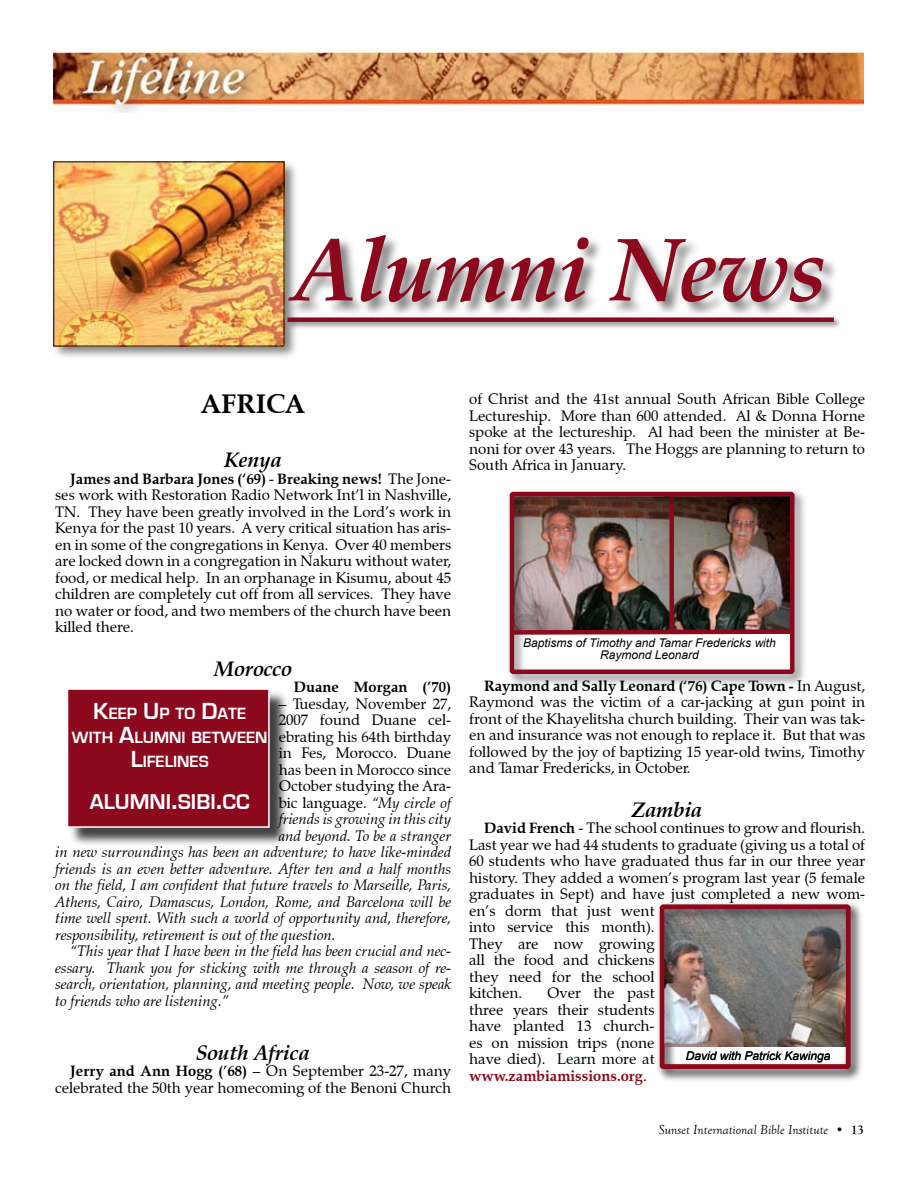
<style>
.page{position:relative;width:918px;height:1188px;background:#fff}
.page>*{position:absolute;margin:0;border:0;box-sizing:border-box;transform-origin:0 0}
.t1{font:italic 700 90px "Zapf Calligraphic 801 BT";color:#8c081d}
.t2{font:700 27px "Zapf Calligraphic 801 BT";color:#000}
.t3{font:700 22.05px "Eurostile";color:#fff}
.t4{font:italic 700 21px "Zapf Calligraphic 801 BT";color:#000}
.t5{font:700 16.8px/24px "Eurostile";color:#fff;text-align:center}
.t6{font:15px/16.5px "Zapf Calligraphic 801 BT";color:#000;text-align:justify}
.t7{font:italic 15px "Zapf Calligraphic 801 BT";color:#000}
.t8{font:700 15px "Zapf Calligraphic 801 BT";color:#000}
.t9{font:italic 13.5px "Goudy Old Style T";color:#000}
.t10{font:italic 12px/12px "Arial";color:#000;text-align:center}
.s1{font-weight:700}
.s2{font-style:italic}
.s3{font-size:24px}
.s4{font-size:31.5px}
.s5{font-weight:700;color:#8c081d}
.s6{font-weight:700;font-style:normal}
</style>
<div class="page">
<img style="left:54px;top:53px;width:810px;height:60px">
<div style="left:52px;top:160px;width:246px;height:201px;background:#000;opacity:.5"></div>
<img style="left:56px;top:164px;width:226px;height:180px">
<div style="left:287px;top:233px;width:553px;height:86px;background:#000;opacity:.5"></div>
<div style="left:285px;top:314px;width:557px;height:17px;background:#000;opacity:.5"></div>
<div style="left:287px;top:317px;width:547px;height:5px;background:#8c081d"></div>
<div style="left:655px;top:900px;width:210px;height:183px;background:#000;opacity:.6"></div>
<div style="left:660px;top:905px;width:190px;height:164px;border:4px solid #8c081d"></div>
<div style="left:68px;top:690px;width:222px;height:157px;background:#000;opacity:.75"></div>
<div style="left:68px;top:689px;width:201px;height:138px;background:#8c081d"></div>
<div style="left:67px;top:688px;width:203px;height:140px;border:2px solid #fff"></div>
<div style="left:505px;top:487px;width:303px;height:201px;background:#000;opacity:.6"></div>
<div style="left:510px;top:492px;width:285px;height:182px;border:4px solid #8c081d"></div>
<svg style="left:508px;top:627px;width:288px;height:10px"></svg>
<h1 class="t1" style="left:294px;top:214px;width:535px">Alumni News</h1>
<h2 class="t2" style="left:201px;top:387px;width:106px">AFRICA</h2>
<h3 class="t4" style="left:224px;top:447px;width:59px">Kenya</h3>
<p class="t6" style="left:55px;top:470px;width:398px;text-indent:15px"><span class="s1">James and Barbara Jones (‘69)</span> - <span class="s1">Breaking news!</span> The Jone&shy;ses work with Restoration Radio Network Int’l in Nashville, TN. They have been greatly involved in the Lord’s work in Kenya for the past 10 years. A very critical situation has aris&shy;en in some of the congregations in Kenya. Over 40 members are locked down in a congregation in Nakuru without water, food, or medical help. In an orphanage in Kisumu, about 45 children are completely cut off from all services. They have no water or food, and two members of the church have been killed there.</p>
<h3 class="t4" style="left:214px;top:656px;width:79px">Morocco</h3>
<p class="t8" style="left:294px;top:678px;width:159px">Duane Morgan (’70)</p>
<p class="t6" style="left:279px;top:695px;width:174px">– Tuesday, November 27,</p>
<p class="t6" style="left:279px;top:712px;width:174px">2007 found Duane cel-</p>
<p class="t6" style="left:279px;top:728px;width:174px">ebrating his 64th birthday</p>
<p class="t6" style="left:279px;top:745px;width:174px">in Fes, Morocco. Duane</p>
<p class="t6" style="left:279px;top:761px;width:174px">has been in Morocco since</p>
<p class="t6" style="left:279px;top:778px;width:174px">October studying the Ara-</p>
<p class="t6" style="left:279px;top:794px;width:174px">bic language. <span class="s2">“My circle of</span></p>
<p class="t7" style="left:279px;top:810px;width:174px">friends is growing in this city</p>
<p class="t7" style="left:279px;top:826px;width:174px">and beyond. To be a stranger</p>
<p class="t7" style="left:55px;top:843px;width:397px">in new surroundings has been an adventure; to have like-minded</p>
<p class="t7" style="left:55px;top:859px;width:397px">friends is an even better adventure. After ten and a half months</p>
<p class="t7" style="left:55px;top:876px;width:397px">on the field, I am confident that future travels to Marseille, Paris,</p>
<p class="t7" style="left:55px;top:892px;width:398px">Athens, Cairo, Damascus, London, Rome, and Barcelona will be</p>
<p class="t7" style="left:55px;top:909px;width:398px">time well spent. With such a world of opportunity and, therefore,</p>
<p class="t7" style="left:55px;top:925px;width:282px">responsibility, retirement is out of the question.</p>
<p class="t7" style="left:70px;top:942px;width:382px">“This year that I have been in the field has been crucial and nec-</p>
<p class="t7" style="left:55px;top:958px;width:397px">essary. Thank you for sticking with me through a season of re-</p>
<p class="t7" style="left:55px;top:975px;width:397px">search, orientation, planning, and meeting people. Now, we speak</p>
<p class="t7" style="left:55px;top:991px;width:174px">to friends who are listening.”</p>
<h3 class="t4" style="left:197px;top:1040px;width:115px">South Africa</h3>
<p class="t6" style="left:55px;top:1063px;width:397px;text-align:right"><span class="s1">Jerry and Ann Hogg (’68)</span> – On September 23-27, many celebrated the 50th year homecoming of the Benoni Church</p>
<p class="t5" style="left:72px;top:702px;width:197px"><span class="s3">K</span>EEP <span class="s3">U</span> P TO <span class="s3">D</span>ATE<br>WITH <span class="s3">A</span>LUMNI BETWEEN<br><span class="s3">L</span>IFELINES</p>
<h3 class="t3" style="left:90px;top:790px;width:161px">ALUMNI<span class="s4">.</span>SIBI<span class="s4">.</span>CC</h3>
<p class="t6" style="left:469px;top:391px;width:397px">of Christ and the 41st annual South African Bible College Lectureship. More than 600 attended. Al &amp; Donna Horne spoke at the lectureship. Al had been the minister at Be&shy;noni for over 43 years. The Hoggs are planning to return to South Africa in January.</p>
<p class="t10" style="left:523px;top:637px;width:254px">Baptisms of Timothy and Tamar Fredericks with<br>Raymond Leonard</p>
<p class="t6" style="left:469px;top:677px;width:397px;text-indent:15px"><span class="s1">Raymond and Sally Leonard (‘76) Cape Town -</span> In August, Raymond was the victim of a car-jacking at gun point in front of the Khayelitsha church building. Their van was tak&shy;en and insurance was not enough to replace it. But that was followed by the joy of baptizing 15 year-old twins, Timothy and Tamar Fredericks, in October.</p>
<h3 class="t4" style="left:632px;top:796px;width:72px">Zambia</h3>
<p class="t6" style="left:469px;top:820px;width:398px;text-align:left;text-indent:15px"><span class="s1">David French</span> - The school continues to grow and flourish.<br>Last year we had 44 students to graduate (giving us a total of 60 students who have graduated thus far in our three year history. They added a women’s program last year (5 female graduates in Sept) and have just completed a new wom&shy;en’s dorm that just went<br>into service this month).<br>They are now growing<br>all the food and chickens<br>they need for the school<br>kitchen.</p>
<p class="t6" style="left:469px;top:985px;width:187px;text-indent:78px">Over the past three years their students have planted 13 church&shy;es on mission trips (none have died). Learn more at <span class="s5">www.zambiamissions.org</span>.</p>
<p class="t10" style="left:686px;top:1050px;width:146px">David with Patrick Kawinga</p>
<p class="t9" style="left:659px;top:1123px;width:207px">Sunset International Bible Institute • <span class="s6">13</span></p>
</div>
